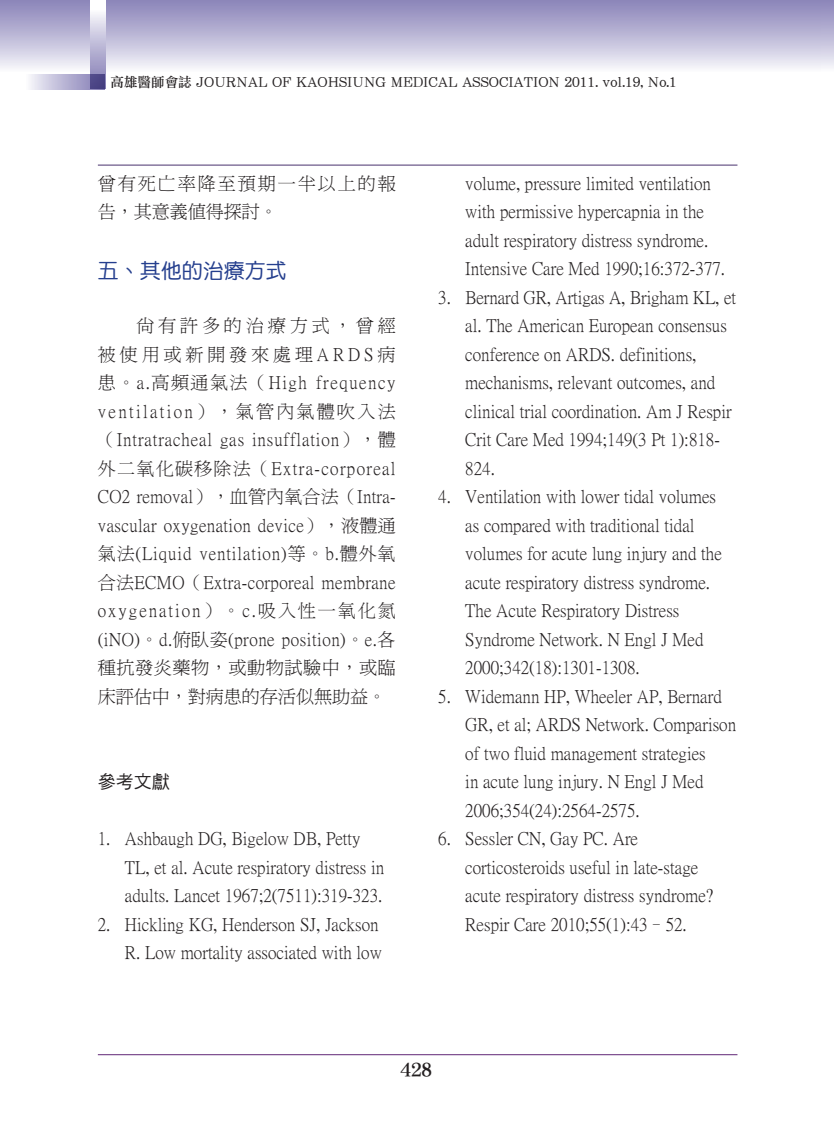
<style>
.page{position:relative;width:834px;height:1144px;background:#fff}
.page>*{position:absolute;margin:0;border:0;box-sizing:border-box;transform-origin:0 0}
.t1{font:21px "DF Yuan W5 WIN BF";color:#253f8e}
.t2{font:18px/28.5px "P Ming Li U";color:#231f20}
.t3{font:18px/28.5px "P Ming Li U";letter-spacing:.11em;color:#231f20}
.t4{font:18px "DF Hei W5 WIN BF";color:#231f20}
.t5{font:18px "DF Li Song W7 WINP BF";color:#231f20}
.t6{font:13.5px "DF Li Song W5 WINP BF";color:#231f20}
</style>
<div class="page">
<div style="left:0;top:0;width:821px;height:89px;background:linear-gradient(to bottom,#8982b8,#fff)"></div>
<hr style="left:98px;top:1054px;width:639px;height:1px;background:#6b357f">
<hr style="left:98px;top:165px;width:639px;height:1px;background:#543f77">
<svg style="left:90px;top:0;width:15px;height:74px"></svg>
<svg style="left:9px;top:74px;width:96px;height:15px"></svg>
<svg style="left:821px;top:0;width:12px;height:68px"></svg>
<p class="t6" style="left:111px;top:75px;width:567px">高雄醫師會誌 JOURNAL OF KAOHSIUNG MEDICAL ASSOCIATION 2011. vol.19, No.1</p>
<p class="t3" style="left:98px;top:169px;width:299px">曾有死亡率降至預期一半以上的報告，其意義值得探討。</p>
<p class="t1" style="left:98px;top:260px;width:191px">五、其他的治療方式</p>
<p class="t2" style="left:98px;top:312px;width:299px;text-align:justify;text-indent:38px">尚有許多的治療方式，曾經被使用或新開發來處理ARDS病患。a.高頻通氣法（High frequency ventilation），氣管內氣體吹入法（Intratracheal gas insufflation），體外二氧化碳移除法（Extra-corporeal CO2 removal），血管內氧合法（Intra&shy;vascular oxygenation device），液體通氣法(Liquid ventilation)等。b.體外氧合法ECMO（Extra-corporeal membrane oxygenation）。c.吸入性一氧化氮(iNO)。d.俯臥姿(prone position)。e.各種抗發炎藥物，或動物試驗中，或臨床評估中，對病患的存活似無助益。</p>
<p class="t4" style="left:98px;top:773px;width:73px">參考文獻</p>
<p class="t2" style="left:125px;top:824px;width:261px;text-indent:-27px">1. Ashbaugh DG, Bigelow DB, Petty<br>TL, et al. Acute respiratory distress in adults. Lancet 1967;2(7511):319-323.</p>
<p class="t2" style="left:98px;top:910px;width:285px;text-align:right">2. Hickling KG, Henderson SJ, Jackson<br>R. Low mortality associated with low</p>
<p class="t2" style="left:465px;top:169px;width:261px">volume, pressure limited ventilation with permissive hypercapnia in the adult respiratory distress syndrome.<br>Intensive Care Med 1990;16:372-377.</p>
<p class="t2" style="left:465px;top:283px;width:272px;text-indent:-27px">3. Bernard GR, Artigas A, Brigham KL, et al. The American European consensus conference on ARDS. definitions, mechanisms, relevant outcomes, and clinical trial coordination. Am J Respir<br>Crit Care Med 1994;149(3 Pt 1):818-<br>824.</p>
<p class="t2" style="left:465px;top:482px;width:258px;text-indent:-27px">4. Ventilation with lower tidal volumes as compared with traditional tidal volumes for acute lung injury and the acute respiratory distress syndrome.<br>The Acute Respiratory Distress Syndrome Network. N Engl J Med 2000;342(18):1301-1308.</p>
<p class="t2" style="left:465px;top:682px;width:272px;text-indent:-27px">5. Widemann HP, Wheeler AP, Bernard GR, et al; ARDS Network. Comparison of two fluid management strategies<br>in acute lung injury. N Engl J Med 2006;354(24):2564-2575.</p>
<p class="t2" style="left:465px;top:824px;width:249px;text-indent:-27px">6. Sessler CN, Gay PC. Are corticosteroids useful in late-stage acute respiratory distress syndrome?<br>Respir Care 2010;55(1):43–52.</p>
<p class="t5" style="left:400px;top:1060px;width:33px">428</p>
</div>
